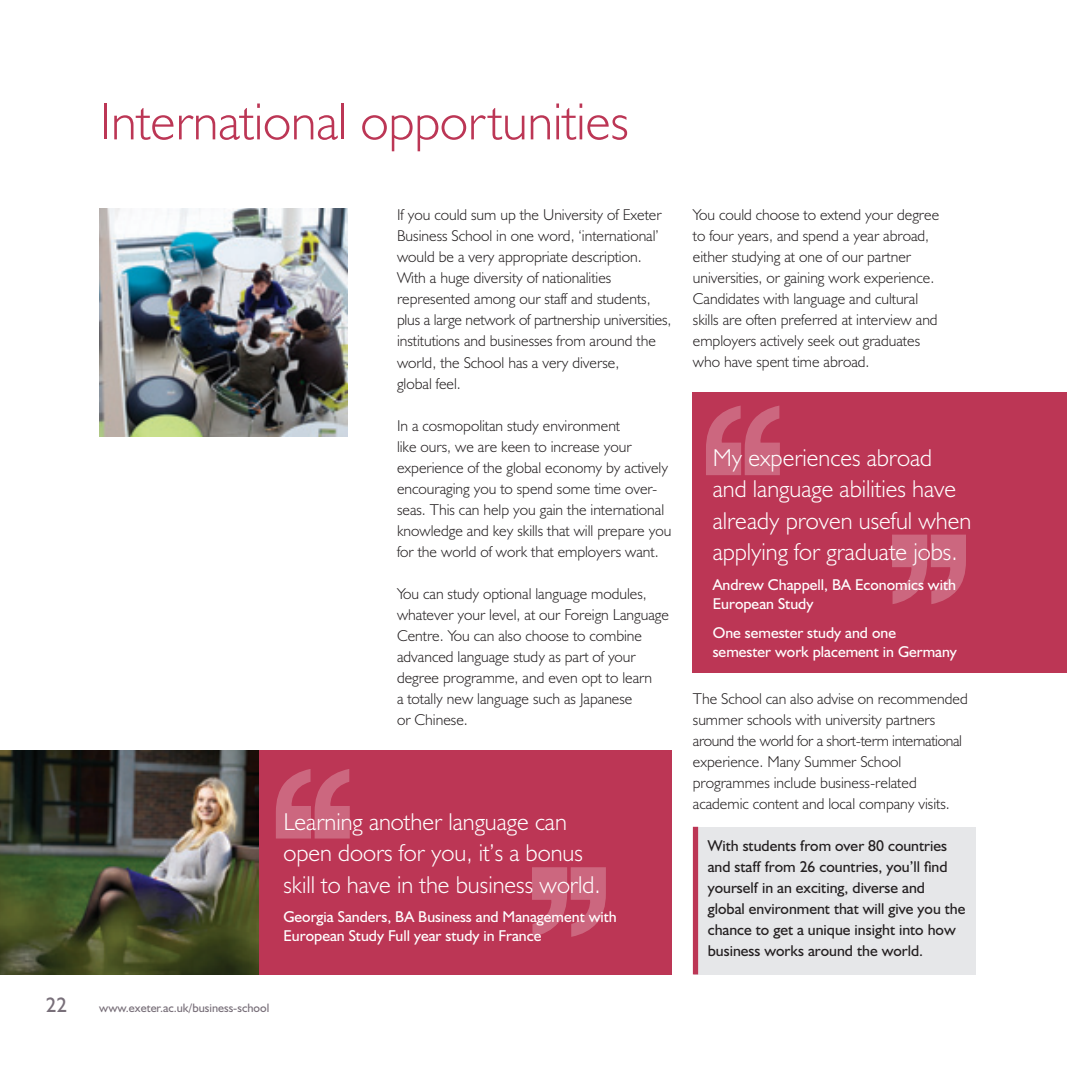
<style>
.page{position:relative;width:1067px;height:1067px;background:#fff}
.page>*{position:absolute;margin:0;border:0;box-sizing:border-box;transform-origin:0 0}
.t1{font:300 52.5px "Humanist 521 BT";color:#bc3655}
.t2{font:300 24.5px/31.5px "Humanist 521 BT";color:#fff}
.t3{font:21px "Humanist 521 BT";color:#786f79}
.t4{font:300 15.75px/21px "Humanist 521 BT";color:#231f20}
.t5{font:15.75px/21px "Humanist 521 BT";color:#231f20}
.t6{font:15.75px/19.2px "Humanist 521 BT";color:#fff}
.t7{font:12.25px "Humanist 521 BT";color:#786f79}
</style>
<div class="page">
<div style="left:694px;top:826px;width:281px;height:148px;background:#e6e7e9"></div>
<div style="left:693px;top:826px;width:5px;height:148px;background:#bc3655"></div>
<div style="left:693px;top:392px;width:374px;height:280px;background:#bc3655"></div>
<div style="left:258px;top:750px;width:414px;height:224px;background:#bc3655"></div>
<img style="left:0;top:750px;width:258px;height:224px">
<img style="left:99px;top:208px;width:248px;height:229px">
<svg style="left:276px;top:769px;width:74px;height:69px"></svg>
<svg style="left:706px;top:405px;width:74px;height:70px"></svg>
<svg style="left:892px;top:534px;width:74px;height:70px"></svg>
<svg style="left:532px;top:867px;width:74px;height:69px"></svg>
<h1 class="t1" style="left:99px;top:89px;width:531px">International opportunities</h1>
<p class="t4" style="left:397px;top:204px;width:276px">If you could sum up the University of Exeter Business School in one word, ‘international’ would be a very appropriate description.<br>With a huge diversity of nationalities represented among our staff and students, plus a large network of partnership universities, institutions and businesses from around the world, the School has a very diverse,<br>global feel.</p>
<p class="t4" style="left:397px;top:414px;width:276px">In a cosmopolitan study environment<br>like ours, we are keen to increase your experience of the global economy by actively encouraging you to spend some time over&shy;seas. This can help you gain the international knowledge and key skills that will prepare you for the world of work that employers want.</p>
<p class="t4" style="left:397px;top:582px;width:273px">You can study optional language modules, whatever your level, at our Foreign Language Centre. You can also choose to combine advanced language study as part of your degree programme, and even opt to learn<br>a totally new language such as Japanese<br>or Chinese.</p>
<h2 class="t2" style="left:283px;top:805px;width:319px">Learning another language can open doors for you, it’s a bonus skill to have in the business world.</h2>
<p class="t6" style="left:283px;top:906px;width:335px">Georgia Sanders, BA Business and Management with<br>European Study Full year study in France</p>
<h3 class="t3" style="left:46px;top:992px;width:23px">22</h3>
<p class="t7" style="left:99px;top:1000px;width:171px">www.exeter.ac.uk/business-school</p>
<p class="t4" style="left:693px;top:204px;width:248px">You could choose to extend your degree to four years, and spend a year abroad, either studying at one of our partner universities, or gaining work experience.<br>Candidates with language and cultural skills are often preferred at interview and employers actively seek out graduates who have spent time abroad.</p>
<h2 class="t2" style="left:712px;top:441px;width:260px">My experiences abroad and language abilities have already proven useful when applying for graduate jobs.</h2>
<p class="t6" style="left:712px;top:574px;width:245px">Andrew Chappell, BA Economics with<br>European Study</p>
<p class="t6" style="left:712px;top:622px;width:246px">One semester study and one semester work placement in Germany</p>
<p class="t4" style="left:693px;top:687px;width:276px">The School can also advise on recommended summer schools with university partners around the world for a short-term international experience. Many Summer School programmes include business-related academic content and local company visits.</p>
<p class="t5" style="left:707px;top:834px;width:259px">With students from over 80 countries and staff from 26 countries, you’ll find yourself in an exciting, diverse and global environment that will give you the chance to get a unique insight into how business works around the world.</p>
</div>
